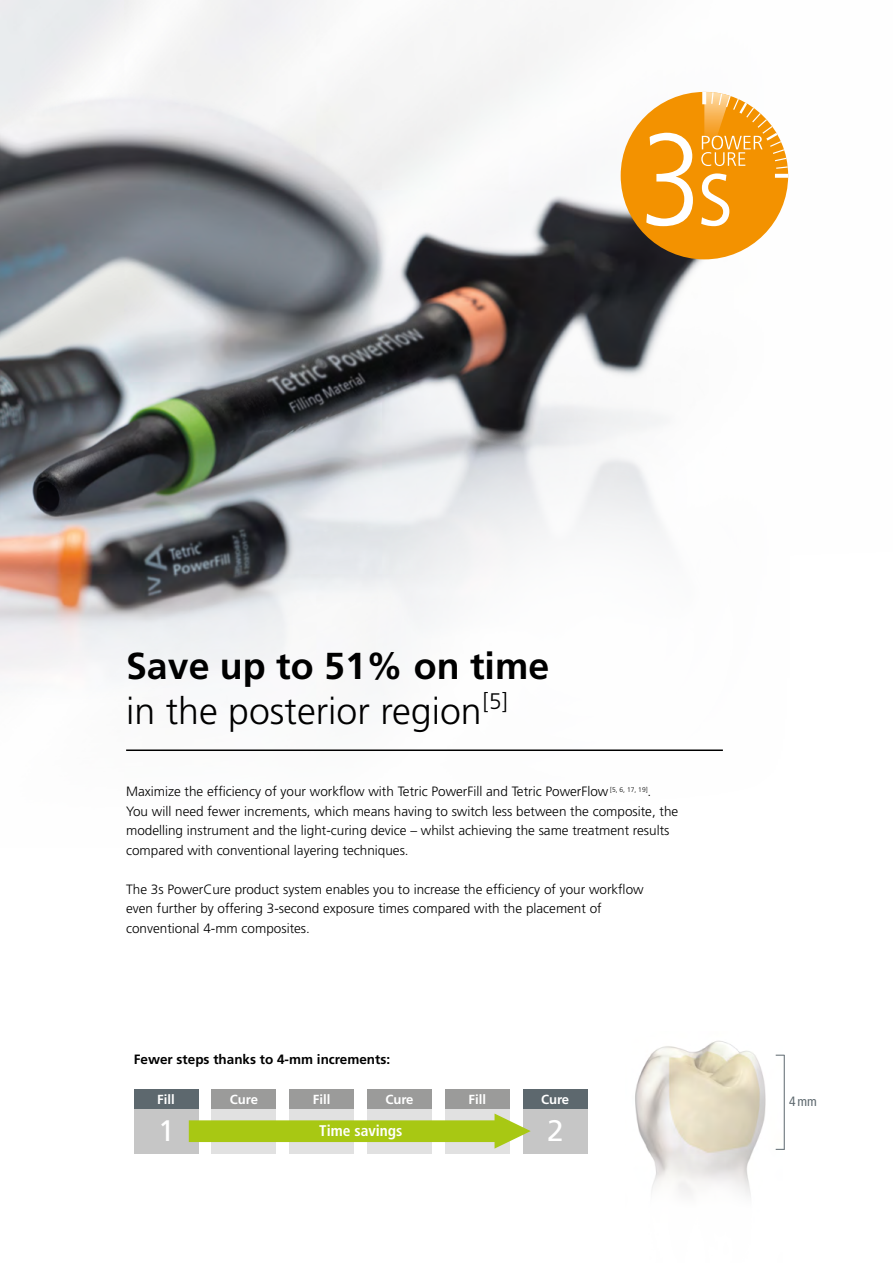
<style>
.page{position:relative;width:893px;height:1263px;background:#fff}
.page>*{position:absolute;margin:0;border:0;box-sizing:border-box;transform-origin:0 0}
.t1{font:300 37.5px/45px "Frutiger";color:#000}
.t2{font:29.7px "Frutiger";color:#fff}
.t3{font:700 condensed 15.45px "Frutiger";color:#fff}
.t4{font:300 13.5px/19.5px "Frutiger";color:#000}
.t5{font:700 13.5px "Frutiger";color:#000}
.t6{font:condensed 13.5px "Frutiger";color:#5d686e}
.t7{font:700 13.2px "Frutiger";color:#fff}
.s1{font-weight:700}
</style>
<div class="page">
<img style="left:0;top:0;width:768px;height:678px">
<div style="left:360px;top:415px;width:455px;height:444px;background:#fff;border-radius:50%"></div>
<div style="left:621px;top:92px;width:167px;height:167px;background:#f39200;border-radius:50%"></div>
<svg style="left:646px;top:133px;width:47px;height:93px"></svg>
<svg style="left:701px;top:92px;width:87px;height:134px"></svg>
<img style="left:635px;top:1040px;width:147px;height:157px">
<hr style="left:784px;top:1055px;width:1px;height:95px;background:#5d686e">
<div style="left:212px;top:1109px;width:64px;height:45px;background:#e1e1e1"></div>
<div style="left:289px;top:1109px;width:65px;height:45px;background:#e1e1e1"></div>
<div style="left:367px;top:1109px;width:65px;height:45px;background:#e1e1e1"></div>
<div style="left:445px;top:1109px;width:64px;height:45px;background:#e1e1e1"></div>
<div style="left:212px;top:1089px;width:64px;height:20px;background:#9b9b9a"></div>
<div style="left:289px;top:1089px;width:65px;height:20px;background:#9b9b9a"></div>
<div style="left:367px;top:1089px;width:65px;height:20px;background:#9b9b9a"></div>
<div style="left:445px;top:1089px;width:64px;height:20px;background:#9b9b9a"></div>
<div style="left:134px;top:1109px;width:64px;height:45px;background:#c6c6c6"></div>
<div style="left:134px;top:1089px;width:64px;height:20px;background:#5d686e"></div>
<div style="left:523px;top:1109px;width:64px;height:45px;background:#c6c6c6"></div>
<div style="left:523px;top:1089px;width:64px;height:20px;background:#5d686e"></div>
<div style="left:189px;top:1120px;width:309px;height:22px;background:#a8c813"></div>
<svg style="left:495px;top:1113px;width:36px;height:35px"></svg>
<hr style="left:126px;top:749px;width:597px;height:2px;background:#000">
<h1 class="t1" style="left:126px;top:644px;width:425px"><span class="s1">Save up to 51% on time </span>in the posterior region<sup>[5]</sup></h1>
<p class="t4" style="left:126px;top:782px;width:554px">Maximize the efficiency of your workflow with Tetric PowerFill and Tetric PowerFlow <sup>[5,</sup> <sup>6,</sup> <sup>17,</sup> <sup>19]</sup>.<br>You will need fewer increments, which means having to switch less between the composite, the modelling instrument and the light-curing device – whilst achieving the same treatment results compared with conventional layering techniques.</p>
<p class="t4" style="left:126px;top:879px;width:519px">The 3s PowerCure product system enables you to increase the efficiency of your workflow even further by offering 3-second exposure times compared with the placement of conventional 4-mm composites.</p>
<p class="t5" style="left:134px;top:1051px;width:258px">Fewer steps thanks to 4-mm increments:</p>
<p class="t7" style="left:157px;top:1091px;width:19px">Fill</p>
<p class="t7" style="left:230px;top:1091px;width:30px">Cure</p>
<p class="t7" style="left:313px;top:1091px;width:19px">Fill</p>
<p class="t7" style="left:385px;top:1091px;width:30px">Cure</p>
<p class="t7" style="left:469px;top:1091px;width:19px">Fill</p>
<p class="t6" style="left:789px;top:1093px;width:29px">4mm</p>
<h2 class="t2" style="left:158px;top:1113px;width:18px">1</h2>
<p class="t7" style="left:541px;top:1091px;width:30px">Cure</p>
<p class="t3" style="left:319px;top:1121px;width:85px">Time savings</p>
<h2 class="t2" style="left:547px;top:1113px;width:18px">2</h2>
</div>
